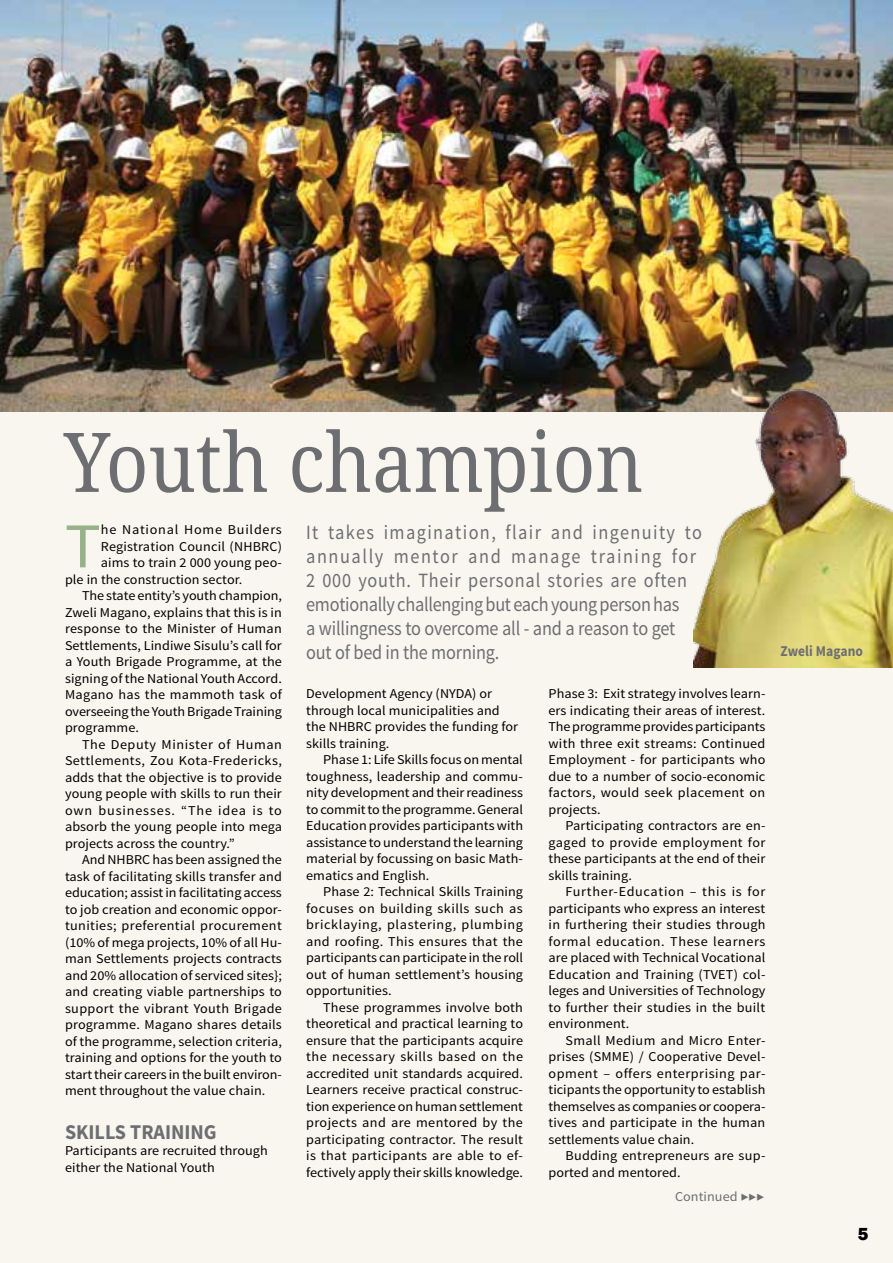
<style>
.page{position:relative;width:893px;height:1263px;background:#f8f6ef}
.page>*{position:absolute;margin:0;border:0;box-sizing:border-box;transform-origin:0 0}
.t1{font:82.5px "Droid Serif";color:#6d6e71;scale:.9 1}
.t2{font:63.75px "Source Sans Pro";color:#97b188;scale:1.05 1}
.t3{font:700 21px "Source Sans Pro";color:#6d6e71;scale:.96 1}
.t4{font:20.25px/24px "Source Sans Pro";letter-spacing:.035em;color:#6d6e71;scale:.9 1}
.t5{font:800 18px "Franklin Gothic";color:#000}
.t6{font:700 15px "Source Sans Pro";letter-spacing:.005em;color:#6d6e71;scale:.9 1}
.t7{font:13.5px/16.5px "Source Sans Pro";letter-spacing:.005em;color:#000;text-align:justify;scale:1.05 1}
.t8{font:13.5px "Source Sans Pro";letter-spacing:.025em;color:#000;scale:1.05 1}
.t9{font:13.5px "Source Sans Pro";letter-spacing:.03em;color:#000;scale:1.05 1}
.t10{font:13.5px "Source Sans Pro";letter-spacing:.06em;color:#000;scale:1.05 1}
.t11{font:13.5px "Source Sans Pro";letter-spacing:.04em;color:#000;scale:1.05 1}
.t12{font:13.5px "Source Sans Pro";letter-spacing:.055em;color:#000;scale:1.05 1}
.t13{font:13.5px "Source Sans Pro";letter-spacing:.005em;color:#6d6e71;scale:1.05 1}
.s1{font-style:italic}
</style>
<div class="page">
<img style="left:0;top:0;width:893px;height:412px">
<img style="left:693px;top:367px;width:200px;height:300px">
<h1 class="t1" style="left:64px;top:411px;width:645px">Youth champion</h1>
<h2 class="t2" style="left:65px;top:507px;width:35px">T</h2>
<p class="t12" style="left:101px;top:521px;width:174px">he National Home Builders</p>
<p class="t7" style="left:101px;top:538px;width:174px">Registration Council (NHBRC)</p>
<p class="t7" style="left:101px;top:555px;width:174px">aims to train 2 000 young peo-</p>
<p class="t7" style="left:65px;top:571px;width:170px">ple in the construction sector.</p>
<p class="t7" style="left:82px;top:588px;width:192px">The state entity’s youth champion,</p>
<p class="t7" style="left:65px;top:604px;width:208px">Zweli Magano, explains that this is in</p>
<p class="t7" style="left:65px;top:621px;width:208px">response to the Minister of Human</p>
<p class="t7" style="left:65px;top:637px;width:208px">Settlements, Lindiwe Sisulu’s call for</p>
<p class="t7" style="left:65px;top:654px;width:208px">a Youth Brigade Programme, at the</p>
<p class="t7" style="left:65px;top:670px;width:208px">signing of the National Youth Accord.</p>
<p class="t7" style="left:65px;top:687px;width:208px">Magano has the mammoth task of</p>
<p class="t7" style="left:65px;top:703px;width:208px">overseeing the Youth Brigade Training</p>
<p class="t7" style="left:65px;top:720px;width:72px">programme.</p>
<p class="t11" style="left:82px;top:736px;width:192px">The Deputy Minister of Human</p>
<p class="t9" style="left:65px;top:752px;width:208px">Settlements, Zou Kota-Fredericks,</p>
<p class="t7" style="left:65px;top:769px;width:208px">adds that the objective is to provide</p>
<p class="t7" style="left:65px;top:786px;width:208px">young people with skills to run their</p>
<p class="t10" style="left:65px;top:802px;width:208px">own businesses. “The idea is to</p>
<p class="t7" style="left:65px;top:819px;width:208px">absorb the young people into mega</p>
<p class="t7" style="left:65px;top:835px;width:163px">projects across the country.”</p>
<p class="t7" style="left:82px;top:852px;width:192px">And NHBRC has been assigned the</p>
<p class="t7" style="left:65px;top:868px;width:208px">task of facilitating skills transfer and</p>
<p class="t7" style="left:65px;top:885px;width:208px">education; assist in facilitating access</p>
<p class="t7" style="left:65px;top:901px;width:208px">to job creation and economic oppor-</p>
<p class="t8" style="left:65px;top:917px;width:208px">tunities; preferential procurement</p>
<p class="t7" style="left:65px;top:934px;width:208px">(10% of mega projects, 10% of all Hu-</p>
<p class="t7" style="left:65px;top:951px;width:208px">man Settlements projects contracts</p>
<p class="t7" style="left:65px;top:967px;width:208px">and 20% allocation of serviced sites};</p>
<p class="t7" style="left:65px;top:984px;width:208px">and creating viable partnerships to</p>
<p class="t8" style="left:65px;top:1000px;width:208px">support the vibrant Youth Brigade</p>
<p class="t7" style="left:65px;top:1017px;width:208px">programme. Magano shares details</p>
<p class="t7" style="left:65px;top:1033px;width:208px">of the programme, selection criteria,</p>
<p class="t7" style="left:65px;top:1050px;width:208px">training and options for the youth to</p>
<p class="t7" style="left:65px;top:1066px;width:208px">start their careers in the built environ-</p>
<p class="t7" style="left:65px;top:1083px;width:192px">ment throughout the value chain.</p>
<h3 class="t3" style="left:65px;top:1118px;width:160px">SKILLS TRAINING</h3>
<p class="t7" style="left:65px;top:1143px;width:195px">Participants are recruited through either the National Youth</p>
<p class="t4" style="left:306px;top:521px;width:441px">It takes imagination, flair and ingenuity to annually mentor and manage training for 2 000 youth. Their personal stories are often emotionally challenging but each young person has<br>a willingness to overcome all - and a reason to get out of bed in the morning.</p>
<p class="t7" style="left:306px;top:685px;width:203px;text-align:left">Development Agency (NYDA) or through local municipalities and the NHBRC provides the funding for skills training.</p>
<p class="t7" style="left:306px;top:751px;width:208px;text-indent:17px">Phase 1: Life Skills focus on mental toughness, leadership and commu&shy;nity development and their readiness to commit to the programme. General Education provides participants with assistance to understand the learning material by focussing on basic Math&shy;ematics and English.</p>
<p class="t7" style="left:306px;top:883px;width:208px;text-indent:17px">Phase 2: Technical Skills Training focuses on building skills such as bricklaying, plastering, plumbing and roofing. This ensures that the participants can participate in the roll out of human settlement’s housing opportunities.</p>
<p class="t7" style="left:306px;top:999px;width:208px;text-indent:17px">These programmes involve both theoretical and practical learning to ensure that the participants acquire the necessary skills based on the accredited unit standards acquired.<br>Learners receive practical construc&shy;tion experience on human settlement projects and are mentored by the participating contractor. The result is that participants are able to ef&shy;fectively apply their skills knowledge.</p>
<p class="t7" style="left:549px;top:685px;width:208px">Phase 3: Exit strategy involves learn&shy;ers indicating their areas of interest.<br>The programme provides participants with three exit streams: Continued Employment - for participants who due to a number of socio-economic factors, would seek placement on projects.</p>
<p class="t7" style="left:549px;top:817px;width:208px;text-indent:17px">Participating contractors are en&shy;gaged to provide employment for these participants at the end of their skills training.</p>
<p class="t7" style="left:549px;top:883px;width:208px;text-indent:17px">Further-Education – this is for participants who express an interest in furthering their studies through formal education. These learners are placed with Technical Vocational Education and Training (TVET) col&shy;leges and Universities of Technology to further their studies in the built environment.</p>
<p class="t7" style="left:549px;top:1032px;width:208px;text-indent:17px">Small Medium and Micro Enter&shy;prises (SMME) / Cooperative Devel&shy;opment – offers enterprising par&shy;ticipants the opportunity to establish themselves as companies or coopera&shy;tives and participate in the human settlements value chain.</p>
<p class="t7" style="left:549px;top:1147px;width:208px;text-indent:17px">Budding entrepreneurs are sup&shy;ported and mentored.</p>
<p class="t13" style="left:675px;top:1188px;width:86px">Continued <span class="s1">▶▶▶</span></p>
<p class="t6" style="left:780px;top:641px;width:93px">Zweli Magano</p>
<h3 class="t5" style="left:858px;top:1222px;width:12px">5</h3>
</div>
